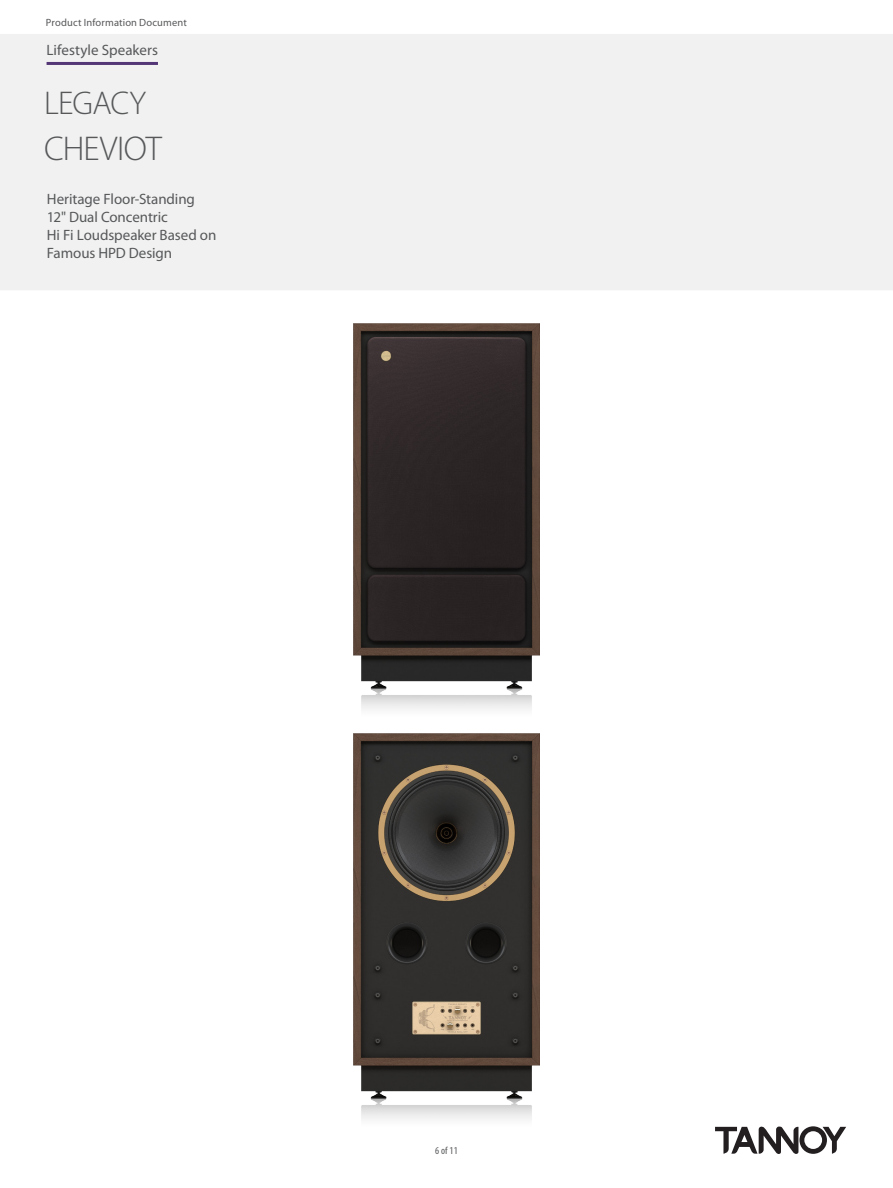
<style>
.page{position:relative;width:893px;height:1188px;background:#fff}
.page>*{position:absolute;margin:0;border:0;box-sizing:border-box;transform-origin:0 0}
.t1{font:300 34.5px "Myriad Pro";letter-spacing:-.02em;color:#57585a}
.t2{font:300 33px "Myriad Pro";letter-spacing:-.02em;color:#57585a}
.t3{font:15px/18px "Myriad Pro";letter-spacing:-.005em;color:#57585a}
.t4{font:10.5px "Myriad Pro";letter-spacing:.015em;color:#57585a}
.t5{font:condensed 10.5px "Myriad Pro";color:#57585a}
</style>
<div class="page">
<img style="left:0;top:34px;width:893px;height:1120px">
<img style="left:353px;top:323px;width:187px;height:393px">
<img style="left:353px;top:733px;width:187px;height:393px">
<hr style="left:47px;top:62px;width:111px;height:3px;background:#533676">
<p class="t4" style="left:46px;top:16px;width:142px">Product Information Document</p>
<p class="t3" style="left:47px;top:40px;width:113px">Lifestyle Speakers</p>
<h2 class="t2" style="left:44px;top:85px;width:103px">LEGACY</h2>
<h1 class="t1" style="left:44px;top:130px;width:119px">CHEVIOT</h1>
<p class="t3" style="left:47px;top:190px;width:171px">Heritage Floor-Standing<br>12" Dual Concentric<br>Hi Fi Loudspeaker Based on<br>Famous HPD Design</p>
<p class="t5" style="left:435px;top:1144px;width:24px">6 of 11</p>
</div>
